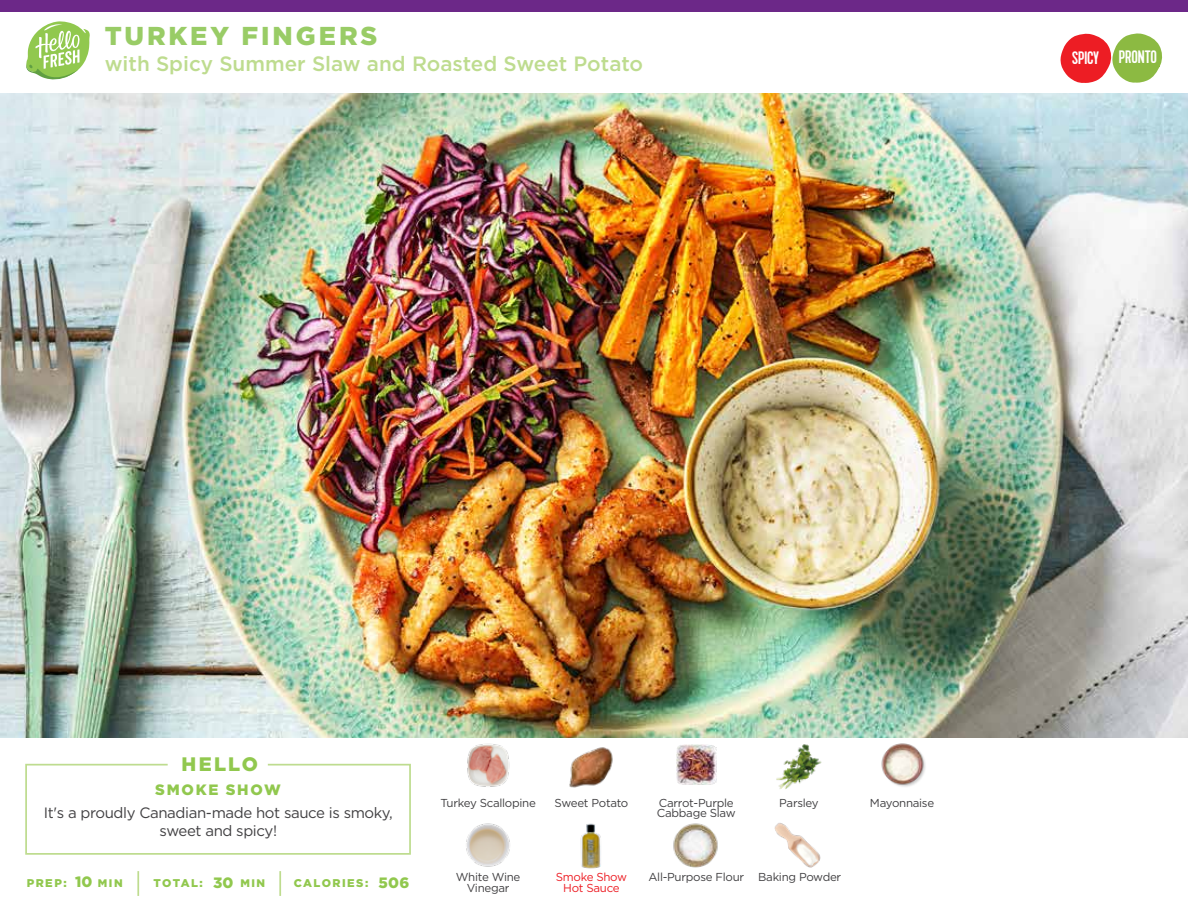
<style>
.page{position:relative;width:1188px;height:918px;background:#fff}
.page>*{position:absolute;margin:0;border:0;box-sizing:border-box;transform-origin:0 0}
.t1{font:900 25.8px "Gotham";letter-spacing:.11em;color:#9c6}
.t2{font:500 20.7px "Gotham";color:#bedc8f}
.t3{font:900 19.5px "Gotham";letter-spacing:.105em;color:#91c84e}
.t4{font:18px "Kapra";letter-spacing:-.01em;color:#fff}
.t5{font:15px/18px "Gotham";letter-spacing:-.025em;color:#414042;text-align:center}
.t6{font:900 15px "Gotham";letter-spacing:.115em;color:#91c84e}
.t7{font:11.55px/10.5px "Gotham";letter-spacing:-.025em;color:#414042;text-align:center}
.t8{font:11.55px/10.5px "Gotham";letter-spacing:-.025em;color:#ed1d24;text-align:center}
.t9{font:900 11.25px "Gotham";letter-spacing:.125em;color:#91c84e}
.t10{font:900 10.95px "Gotham";letter-spacing:.135em;color:#91c84e}
</style>
<div class="page">
<div style="left:0;top:0;width:1188px;height:12px;background:#6c2888"></div>
<img style="left:0;top:93px;width:1188px;height:644px">
<svg style="left:25px;top:763px;width:386px;height:92px"></svg>
<img style="left:467px;top:743px;width:43px;height:44px">
<img style="left:466px;top:823px;width:44px;height:44px">
<img style="left:676px;top:744px;width:40px;height:40px">
<img style="left:673px;top:823px;width:45px;height:45px">
<img style="left:580px;top:823px;width:21px;height:46px">
<img style="left:774px;top:823px;width:47px;height:45px">
<img style="left:776px;top:744px;width:46px;height:45px">
<hr style="left:137px;top:871px;width:2px;height:25px;background:#bedc8f">
<hr style="left:279px;top:871px;width:2px;height:25px;background:#bedc8f">
<img style="left:569px;top:747px;width:44px;height:41px">
<img style="left:881px;top:743px;width:45px;height:44px">
<svg style="left:1060px;top:33px;width:103px;height:50px"></svg>
<div style="left:1119px;top:50px;width:40px;height:17px;background:#8cba42"></div>
<svg style="left:26px;top:21px;width:64px;height:59px"></svg>
<h1 class="t1" style="left:105px;top:21px;width:274px">TURKEY FINGERS</h1>
<h2 class="t2" style="left:105px;top:50px;width:540px">with Spicy Summer Slaw and Roasted Sweet Potato</h2>
<h3 class="t4" style="left:1072px;top:47px;width:29px">SPICY</h3>
<h3 class="t4" style="left:1119px;top:46px;width:40px">PRONTO</h3>
<h3 class="t3" style="left:182px;top:752px;width:78px">HELLO</h3>
<p class="t6" style="left:155px;top:781px;width:127px">SMOKE SHOW</p>
<p class="t5" style="left:44px;top:803px;width:351px">It's a proudly Canadian-made hot sauce is smoky, sweet and spicy!</p>
<p class="t6" style="left:75px;top:873px;width:19px">10</p>
<p class="t6" style="left:213px;top:874px;width:22px">30</p>
<p class="t9" style="left:27px;top:877px;width:41px">PREP:</p>
<p class="t10" style="left:98px;top:877px;width:26px">MIN</p>
<p class="t9" style="left:154px;top:877px;width:51px">TOTAL:</p>
<p class="t10" style="left:240px;top:877px;width:26px">MIN</p>
<p class="t9" style="left:294px;top:877px;width:76px">CALORIES:</p>
<p class="t6" style="left:379px;top:874px;width:32px">506</p>
<p class="t7" style="left:440px;top:797px;width:97px">Turkey Scallopine</p>
<p class="t7" style="left:555px;top:797px;width:75px">Sweet Potato</p>
<p class="t7" style="left:779px;top:797px;width:41px">Parsley</p>
<p class="t7" style="left:657px;top:797px;width:80px;text-align:left">Carrot-Purple<br>Cabbage Slaw</p>
<p class="t7" style="left:456px;top:872px;width:66px">White Wine<br>Vinegar</p>
<p class="t8" style="left:556px;top:872px;width:73px">Smoke Show<br>Hot Sauce</p>
<p class="t7" style="left:758px;top:872px;width:84px">Baking Powder</p>
<p class="t7" style="left:648px;top:872px;width:97px">All-Purpose Flour</p>
<p class="t7" style="left:870px;top:797px;width:66px">Mayonnaise</p>
</div>
